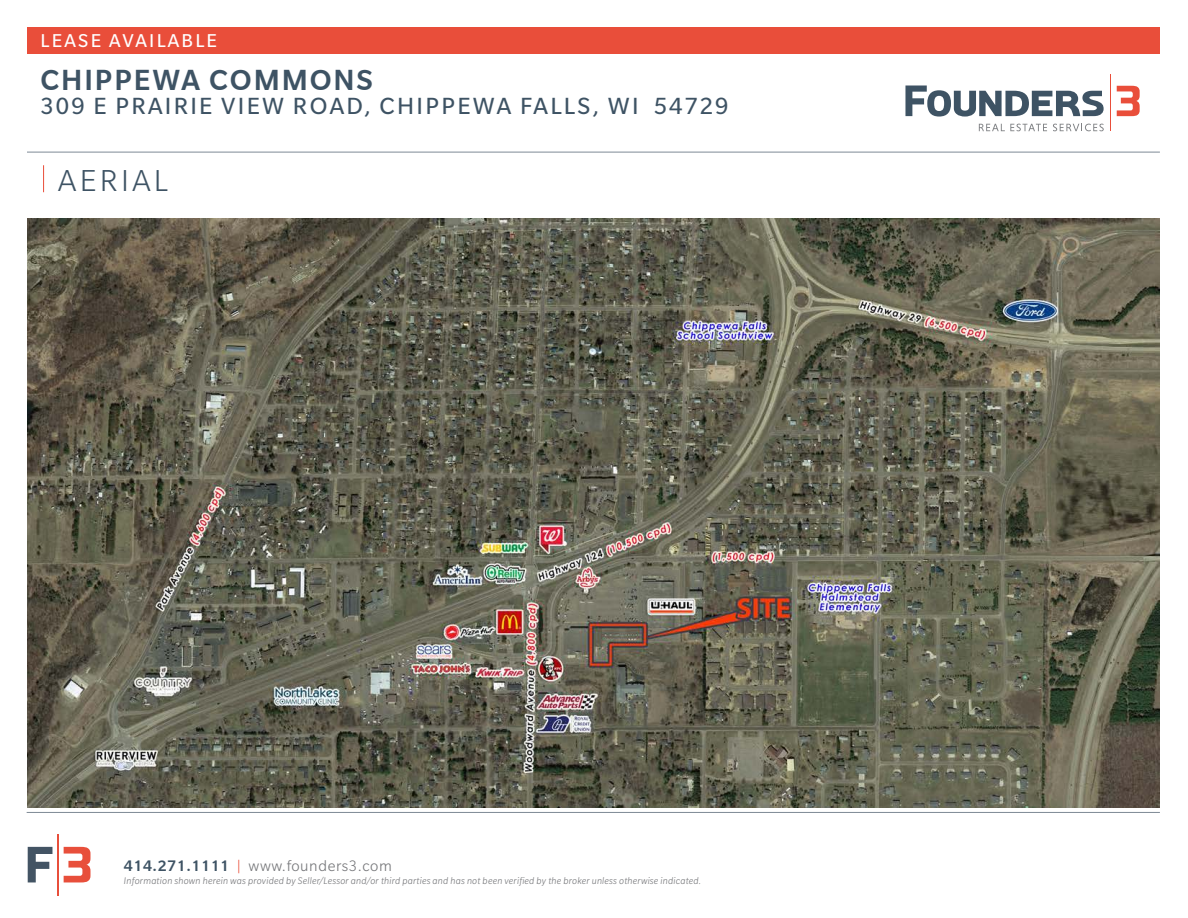
<style>
.page{position:relative;width:1188px;height:918px;background:#fff}
.page>*{position:absolute;margin:0;border:0;box-sizing:border-box;transform-origin:0 0}
.t1{font:300 33px "Slate Pro";letter-spacing:.1em;color:#3e5364}
.t2{font:500 31.5px "Slate Pro";letter-spacing:.06em;color:#3e5364}
.t3{font:25.5px "Slate Pro";letter-spacing:.09em;color:#3e5364}
.t4{font:20.25px "Slate Pro";letter-spacing:.11em;color:#fff}
.t5{font:300 16.5px "Slate Pro";letter-spacing:.035em;color:#757679}
.t6{font:italic 300 10.5px "Slate Pro";letter-spacing:.02em;color:#757679}
.s1{font-weight:500;color:#3e5364}
.s2{color:#e94e3a}
</style>
<div class="page">
<hr style="left:1110px;top:75px;width:1px;height:56px;background:#e94e3a">
<svg style="left:905px;top:86px;width:199px;height:31px"></svg>
<svg style="left:1117px;top:86px;width:23px;height:30px"></svg>
<svg style="left:979px;top:124px;width:68px;height:7px"></svg>
<svg style="left:1053px;top:124px;width:51px;height:7px"></svg>
<hr style="left:27px;top:152px;width:1133px;height:1px;background:#7d8995">
<div style="left:27px;top:27px;width:1133px;height:27px;background:#e94e3a"></div>
<hr style="left:58px;top:834px;width:1px;height:61px;background:#e84f3b">
<svg style="left:28px;top:847px;width:24px;height:35px"></svg>
<svg style="left:64px;top:847px;width:26px;height:35px"></svg>
<hr style="left:27px;top:812px;width:1133px;height:1px;background:#7d8995">
<svg style="left:43px;top:165px;width:1px;height:27px"></svg>
<img style="left:28px;top:219px;width:1132px;height:588px">
<p class="t4" style="left:41px;top:30px;width:178px">LEASE AVAILABLE</p>
<p class="t2" style="left:41px;top:60px;width:334px">CHIPPEWA COMMONS</p>
<p class="t3" style="left:41px;top:93px;width:689px">309 E PRAIRIE VIEW ROAD, CHIPPEWA FALLS, WI 54729</p>
<p class="t1" style="left:58px;top:164px;width:111px">AERIAL</p>
<p class="t5" style="left:124px;top:857px;width:270px"><span class="s1">414.271.1111</span> <span class="s2">|</span> www.founders3.com</p>
<p class="t6" style="left:124px;top:875px;width:579px">Information shown herein was provided by Seller/Lessor and/or third parties and has not been verified by the broker unless otherwise indicated.</p>
</div>
